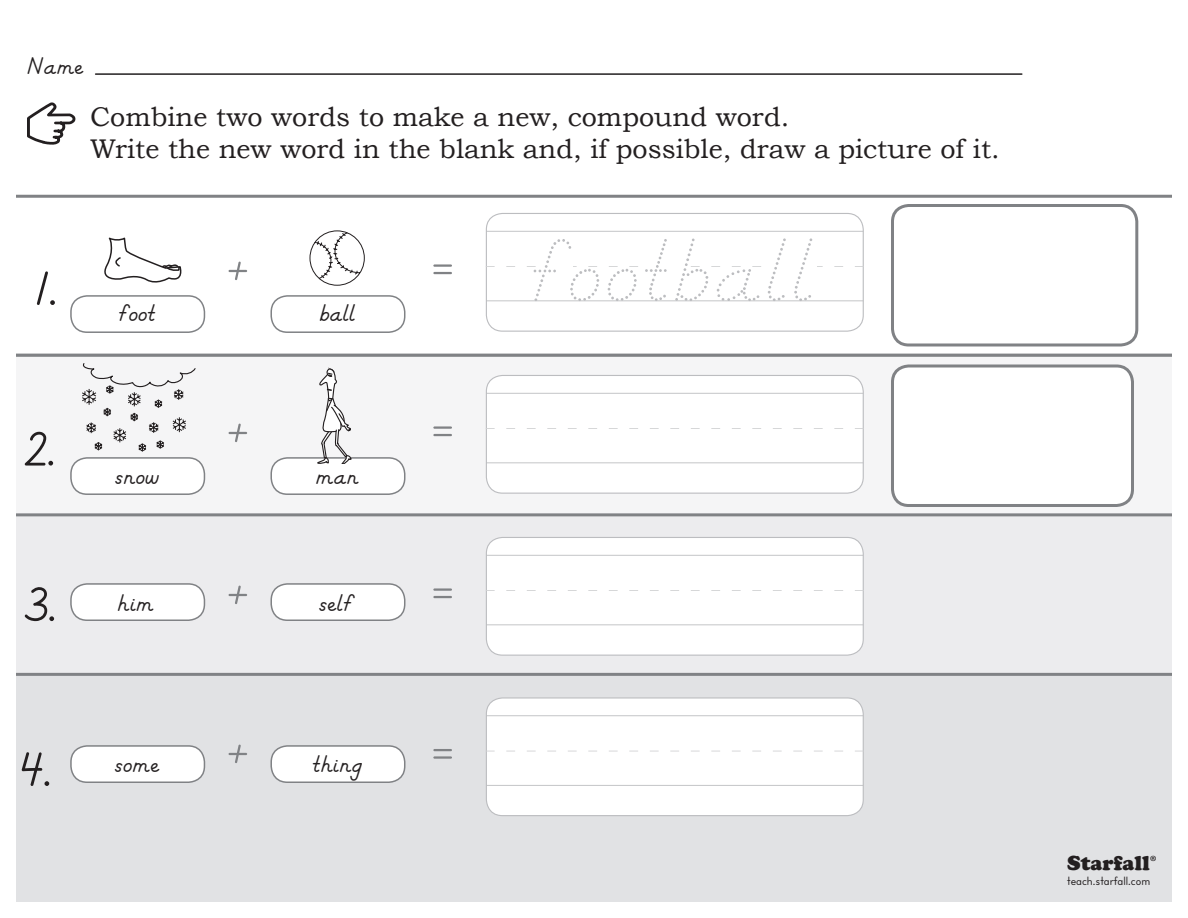
<style>
.page{position:relative;width:1188px;height:918px;background:#fff}
.page>*{position:absolute;margin:0;border:0;box-sizing:border-box;transform-origin:0 0}
.t1{font:105px "Starfall MS Dot";color:#bcbdc0}
.t2{font:54px "Starfall MS";color:#808285}
.t3{font:54px "Starfall MS Bold";color:#231f20}
.t4{font:27px/32.4px "Bookman Old Style";color:#231f20}
.t5{font:27px "Starfall MS Bold";color:#231f20}
.t6{font:900 21px "Cooper";color:#231f20}
.t7{font:12px "Starfall Block";color:#231f20}
.s1{font-family:"Myriad Pro";font-weight:400;font-size:16.5px}
</style>
<div class="page">
<div style="left:16px;top:676px;width:1156px;height:226px;background:#e1e2e4"></div>
<div style="left:16px;top:516px;width:1156px;height:160px;background:#ececee"></div>
<svg style="left:16px;top:195px;width:1156px;height:159px"></svg>
<svg style="left:16px;top:354px;width:1156px;height:162px;fill:#f5f5f6"></svg>
<hr style="left:96px;top:73px;width:926px;height:2px;background:#231f20">
<svg style="left:27px;top:102px;width:48px;height:43px"></svg>
<div style="left:486px;top:213px;width:377px;height:118px;background:#fff;border-radius:16px"></div>
<div style="left:486px;top:213px;width:378px;height:119px;border:1px solid #bcbdc0;border-radius:16px"></div>
<hr style="left:486px;top:300px;width:377px;height:1px;background:#bcbdc0">
<svg style="left:486px;top:266px;width:378px;height:1px"></svg>
<hr style="left:486px;top:231px;width:377px;height:1px;background:#bcbdc0">
<div style="left:772px;top:256px;width:45px;height:25px;background:#fff"></div>
<div style="left:537px;top:258px;width:36px;height:24px;background:#fff"></div>
<div style="left:647px;top:256px;width:33px;height:24px;background:#fff"></div>
<div style="left:71px;top:296px;width:133px;height:36px;background:#fff;border-radius:16px"></div>
<div style="left:70px;top:295px;width:135px;height:38px;border:2px solid #808285;border-radius:16px"></div>
<div style="left:271px;top:296px;width:134px;height:36px;background:#fff;border-radius:16px"></div>
<div style="left:270px;top:295px;width:135px;height:38px;border:2px solid #808285;border-radius:16px"></div>
<div style="left:892px;top:206px;width:245px;height:139px;background:#fff;border-radius:16px"></div>
<div style="left:891px;top:204px;width:247px;height:142px;border:3px solid #808285;border-radius:16px"></div>
<div style="left:486px;top:375px;width:377px;height:118px;background:#fff;border-radius:16px"></div>
<div style="left:486px;top:375px;width:378px;height:119px;border:1px solid #bcbdc0;border-radius:16px"></div>
<hr style="left:486px;top:462px;width:377px;height:1px;background:#bcbdc0">
<svg style="left:486px;top:428px;width:378px;height:1px"></svg>
<hr style="left:486px;top:393px;width:377px;height:1px;background:#bcbdc0">
<div style="left:71px;top:458px;width:133px;height:36px;background:#fff;border-radius:16px"></div>
<div style="left:70px;top:457px;width:135px;height:38px;border:2px solid #808285;border-radius:16px"></div>
<div style="left:271px;top:458px;width:134px;height:36px;background:#fff;border-radius:16px"></div>
<div style="left:270px;top:457px;width:135px;height:38px;border:2px solid #808285;border-radius:16px"></div>
<div style="left:486px;top:537px;width:377px;height:118px;background:#fff;border-radius:16px"></div>
<div style="left:486px;top:537px;width:378px;height:119px;border:1px solid #bcbdc0;border-radius:16px"></div>
<hr style="left:486px;top:624px;width:377px;height:1px;background:#bcbdc0">
<svg style="left:486px;top:590px;width:378px;height:1px"></svg>
<hr style="left:486px;top:555px;width:377px;height:1px;background:#bcbdc0">
<div style="left:71px;top:584px;width:133px;height:36px;background:#fff;border-radius:16px"></div>
<div style="left:70px;top:583px;width:135px;height:38px;border:2px solid #808285;border-radius:16px"></div>
<div style="left:271px;top:584px;width:134px;height:36px;background:#fff;border-radius:16px"></div>
<div style="left:270px;top:583px;width:135px;height:38px;border:2px solid #808285;border-radius:16px"></div>
<div style="left:486px;top:698px;width:377px;height:118px;background:#fff;border-radius:16px"></div>
<div style="left:486px;top:697px;width:378px;height:119px;border:1px solid #bcbdc0;border-radius:16px"></div>
<hr style="left:486px;top:785px;width:377px;height:1px;background:#bcbdc0">
<svg style="left:486px;top:751px;width:378px;height:1px"></svg>
<hr style="left:486px;top:715px;width:377px;height:1px;background:#bcbdc0">
<svg style="left:82px;top:363px;width:114px;height:89px"></svg>
<svg style="left:317px;top:368px;width:35px;height:96px"></svg>
<div style="left:71px;top:746px;width:133px;height:36px;background:#fff;border-radius:16px"></div>
<div style="left:70px;top:745px;width:135px;height:38px;border:2px solid #808285;border-radius:16px"></div>
<div style="left:271px;top:746px;width:134px;height:36px;background:#fff;border-radius:16px"></div>
<div style="left:270px;top:745px;width:135px;height:38px;border:2px solid #808285;border-radius:16px"></div>
<svg style="left:310px;top:231px;width:55px;height:55px"></svg>
<svg style="left:99px;top:237px;width:85px;height:48px"></svg>
<div style="left:892px;top:366px;width:240px;height:139px;background:#fff;border-radius:16px"></div>
<div style="left:891px;top:364px;width:243px;height:143px;border:3px solid #808285;border-radius:16px"></div>
<p class="t5" style="left:27px;top:56px;width:59px">Name</p>
<h2 class="t3" style="left:36px;top:268px;width:22px">1.</h2>
<p class="t4" style="left:90px;top:100px;width:701px">Combine two words to make a new, compound word.</p>
<p class="t4" style="left:90px;top:133px;width:911px">Write the new word in the blank and, if possible, draw a picture of it.</p>
<p class="t4" style="left:97px;top:102px;width:653px">Circle the word that best compl tes the sentence, then write the word in the blank.</p>
<p class="t2" style="left:227px;top:249px;width:22px">+</p>
<p class="t2" style="left:432px;top:248px;width:22px">=</p>
<p class="t5" style="left:119px;top:303px;width:38px">foot</p>
<p class="t5" style="left:319px;top:303px;width:38px">ball</p>
<p class="t1" style="left:529px;top:231px;width:289px">football</p>
<h2 class="t3" style="left:24px;top:429px;width:32px">2.</h2>
<h2 class="t3" style="left:24px;top:584px;width:33px">3.</h2>
<p class="t2" style="left:227px;top:411px;width:22px">+</p>
<p class="t2" style="left:432px;top:410px;width:22px">=</p>
<p class="t5" style="left:115px;top:465px;width:46px">snow</p>
<p class="t5" style="left:316px;top:465px;width:45px">man</p>
<p class="t2" style="left:227px;top:573px;width:22px">+</p>
<p class="t2" style="left:432px;top:572px;width:22px">=</p>
<p class="t5" style="left:118px;top:593px;width:38px">him</p>
<p class="t5" style="left:319px;top:593px;width:36px">self</p>
<h2 class="t3" style="left:21px;top:749px;width:31px">4.</h2>
<p class="t2" style="left:227px;top:732px;width:22px">+</p>
<p class="t2" style="left:432px;top:732px;width:22px">=</p>
<p class="t5" style="left:115px;top:754px;width:47px">some</p>
<p class="t5" style="left:312px;top:754px;width:52px">thing</p>
<p class="t6" style="left:1067px;top:851px;width:91px">Starfall<span class="s1">®</span></p>
<p class="t7" style="left:1067px;top:873px;width:85px">teach.starfall.com</p>
</div>
